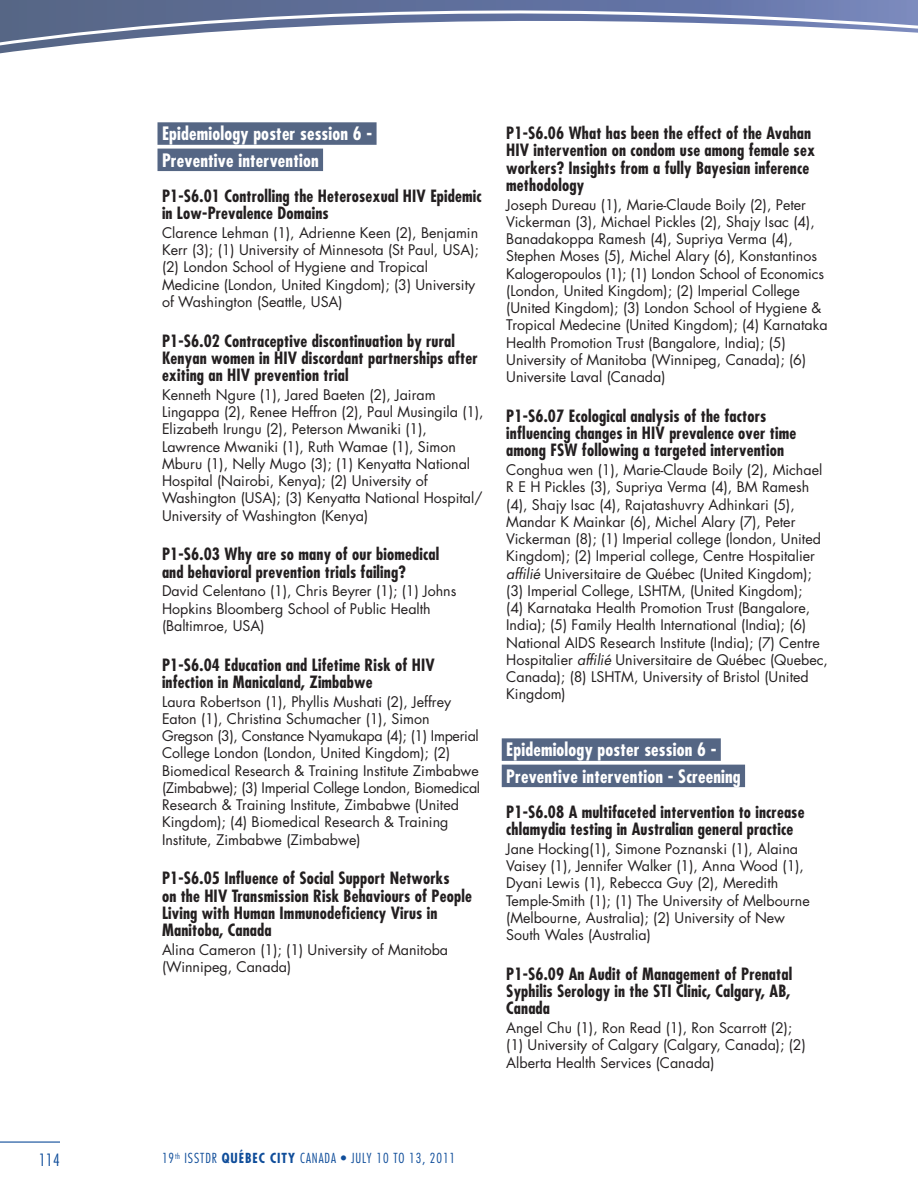
<style>
.page{position:relative;width:918px;height:1188px;background:#fff}
.page>*{position:absolute;margin:0;border:0;box-sizing:border-box;transform-origin:0 0}
.t1{font:700 condensed 18px/26.2px "Futura";letter-spacing:.01em;color:#fff}
.t2{font:700 condensed 16.5px/17.2px "Futura";letter-spacing:.01em;color:#231f20}
.t3{font:300 condensed 16.5px "Futura";color:#0f4d9a}
.t4{font:14.25px/17.2px "Futura";color:#231f20}
.t5{font:300 condensed 13.5px "Futura";letter-spacing:.07em;color:#0f4d9a}
.s1{font-style:italic}
.s2{font-weight:700}
</style>
<div class="page">
<svg style="left:0;top:0;width:918px;height:50px"></svg>
<svg style="left:915px;top:24px;width:3px;height:26px"></svg>
<hr style="left:0;top:1142px;width:60px;height:1px;background:#0f4d9a">
<div style="left:158px;top:122px;width:219px;height:23px;background:#556684"></div>
<div style="left:158px;top:149px;width:165px;height:22px;background:#556684"></div>
<div style="left:502px;top:738px;width:219px;height:23px;background:#556684"></div>
<div style="left:502px;top:765px;width:243px;height:22px;background:#556684"></div>
<p class="t1" style="left:162px;top:120px;width:212px">Epidemiology poster session 6 -<br>Preventive intervention</p>
<p class="t2" style="left:162px;top:187px;width:321px">P1-S6.01 Controlling the Heterosexual HIV Epidemic in Low-Prevalence Domains</p>
<p class="t4" style="left:162px;top:224px;width:318px">Clarence Lehman (1), Adrienne Keen (2), Benjamin Kerr (3); (1) University of Minnesota (St Paul, USA); (2) London School of Hygiene and Tropical Medicine (London, United Kingdom); (3) University of Washington (Seattle, USA)</p>
<p class="t2" style="left:162px;top:332px;width:317px">P1-S6.02 Contraceptive discontinuation by rural<br>Kenyan women in HIV discordant partnerships after exiting an HIV prevention trial</p>
<p class="t4" style="left:162px;top:386px;width:323px">Kenneth Ngure (1), Jared Baeten (2), Jairam Lingappa (2), Renee Heffron (2), Paul Musingila (1), Elizabeth Irungu (2), Peterson Mwaniki (1), Lawrence Mwaniki (1), Ruth Wamae (1), Simon Mburu (1), Nelly Mugo (3); (1) Kenyatta National Hospital (Nairobi, Kenya); (2) University of Washington (USA); (3) Kenyatta National Hospital/ University of Washington (Kenya)</p>
<p class="t2" style="left:162px;top:545px;width:279px">P1-S6.03 Why are so many of our biomedical and behavioral prevention trials failing?</p>
<p class="t4" style="left:162px;top:582px;width:296px">David Celentano (1), Chris Beyrer (1); (1) Johns<br>Hopkins Bloomberg School of Public Health (Baltimroe, USA)</p>
<p class="t2" style="left:162px;top:656px;width:274px">P1-S6.04 Education and Lifetime Risk of HIV infection in Manicaland, Zimbabwe</p>
<p class="t4" style="left:162px;top:693px;width:320px">Laura Robertson (1), Phyllis Mushati (2), Jeffrey Eaton (1), Christina Schumacher (1), Simon Gregson (3), Constance Nyamukapa (4); (1) Imperial College London (London, United Kingdom); (2)<br>Biomedical Research &amp; Training Institute Zimbabwe (Zimbabwe); (3) Imperial College London, Biomedical Research &amp; Training Institute, Zimbabwe (United Kingdom); (4) Biomedical Research &amp; Training Institute, Zimbabwe (Zimbabwe)</p>
<p class="t2" style="left:162px;top:869px;width:311px">P1-S6.05 Influence of Social Support Networks<br>on the HIV Transmission Risk Behaviours of People Living with Human Immunodeficiency Virus in Manitoba, Canada</p>
<p class="t4" style="left:162px;top:941px;width:288px">Alina Cameron (1); (1) University of Manitoba (Winnipeg, Canada)</p>
<p class="t2" style="left:506px;top:124px;width:310px">P1-S6.06 What has been the effect of the Avahan HIV intervention on condom use among female sex workers? Insights from a fully Bayesian inference methodology</p>
<p class="t4" style="left:506px;top:196px;width:323px">Joseph Dureau (1), Marie-Claude Boily (2), Peter Vickerman (3), Michael Pickles (2), Shajy Isac (4), Banadakoppa Ramesh (4), Supriya Verma (4), Stephen Moses (5), Michel Alary (6), Konstantinos Kalogeropoulos (1); (1) London School of Economics (London, United Kingdom); (2) Imperial College (United Kingdom); (3) London School of Hygiene &amp; Tropical Medecine (United Kingdom); (4) Karnataka Health Promotion Trust (Bangalore, India); (5)<br>University of Manitoba (Winnipeg, Canada); (6)<br>Universite Laval (Canada)</p>
<p class="t2" style="left:506px;top:407px;width:292px">P1-S6.07 Ecological analysis of the factors influencing changes in HIV prevalence over time among FSW following a targeted intervention</p>
<p class="t4" style="left:506px;top:461px;width:323px">Conghua wen (1), Marie-Claude Boily (2), Michael R E H Pickles (3), Supriya Verma (4), BM Ramesh (4), Shajy Isac (4), Rajatashuvry Adhinkari (5), Mandar K Mainkar (6), Michel Alary (7), Peter Vickerman (8); (1) Imperial college (london, United Kingdom); (2) Imperial college, Centre Hospitalier <span class="s1">affilié</span> Universitaire de Québec (United Kingdom); (3) Imperial College, LSHTM, (United Kingdom);<br>(4) Karnataka Health Promotion Trust (Bangalore, India); (5) Family Health International (India); (6)<br>National AIDS Research Institute (India); (7) Centre Hospitalier <span class="s1">affilié</span> Universitaire de Québec (Quebec, Canada); (8) LSHTM, University of Bristol (United Kingdom)</p>
<p class="t1" style="left:506px;top:736px;width:236px">Epidemiology poster session 6 -<br>Preventive intervention - Screening</p>
<p class="t2" style="left:506px;top:803px;width:300px">P1-S6.08 A multifaceted intervention to increase chlamydia testing in Australian general practice</p>
<p class="t4" style="left:506px;top:840px;width:305px">Jane Hocking(1), Simone Poznanski (1), Alaina Vaisey (1), Jennifer Walker (1), Anna Wood (1), Dyani Lewis (1), Rebecca Guy (2), Meredith Temple-Smith (1); (1) The University of Melbourne (Melbourne, Australia); (2) University of New South Wales (Australia)</p>
<p class="t2" style="left:506px;top:965px;width:288px;text-align:justify">P1-S6.09 An Audit of Management of Prenatal Syphilis Serology in the STI Clinic, Calgary, AB, Canada</p>
<p class="t4" style="left:506px;top:1019px;width:301px">Angel Chu (1), Ron Read (1), Ron Scarrott (2); (1) University of Calgary (Calgary, Canada); (2)<br>Alberta Health Services (Canada)</p>
<p class="t3" style="left:39px;top:1149px;width:23px">114</p>
<p class="t5" style="left:162px;top:1150px;width:295px">19<sup>th</sup> ISSTDR <span class="s2">québec city</span> CANADA • JULY 10 TO 13, 2011</p>
</div>
